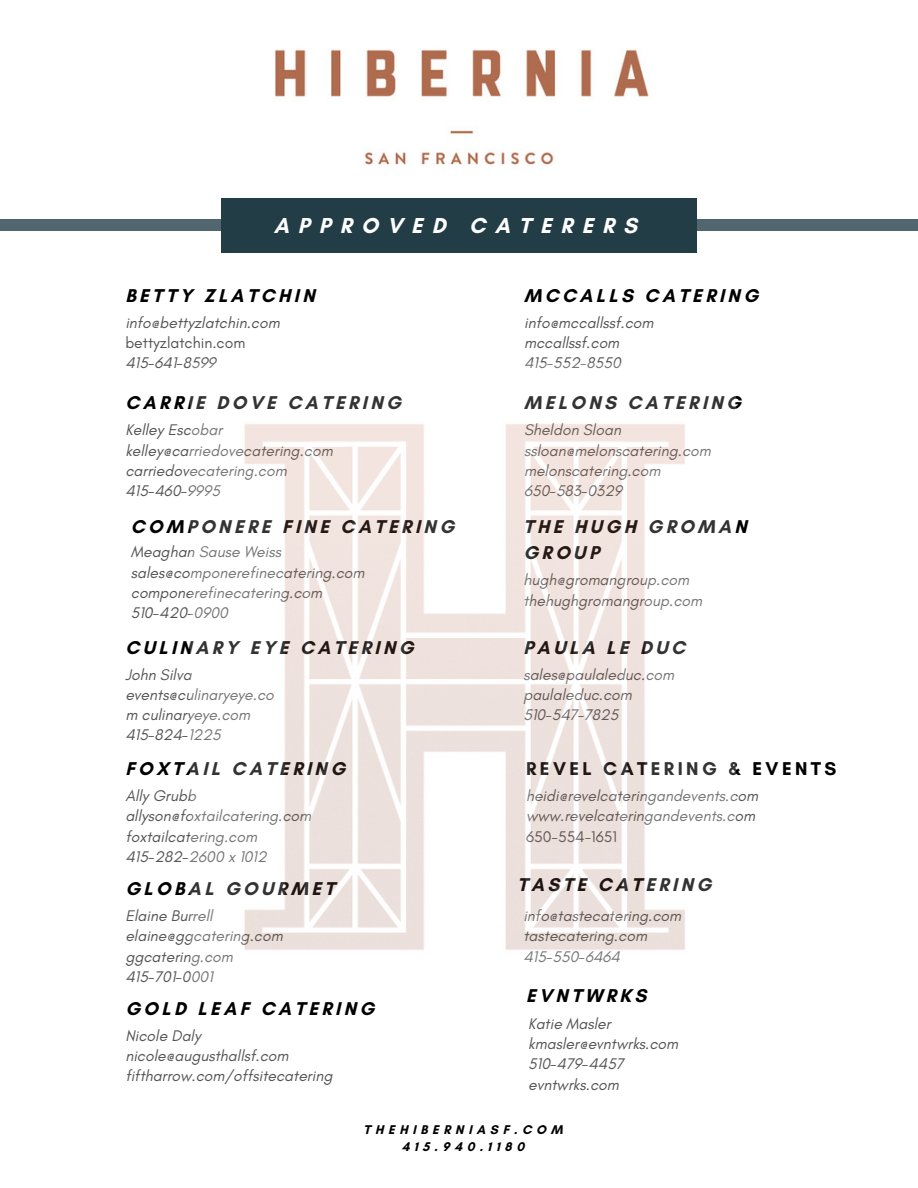
<style>
.page{position:relative;width:918px;height:1188px;background:#fff}
.page>*{position:absolute;margin:0;border:0;box-sizing:border-box;transform-origin:0 0}
.t1{font:700 22.05px "Glacial Indifference";letter-spacing:.41em;color:#fff}
.t2{font:700 18.9px/25.8px "Glacial Indifference";letter-spacing:.18em;color:#000}
.t3{font:italic 15.75px/20.2px "Glacial Indifference";color:#545454}
.t4{font:15.75px "Glacial Indifference";color:#545454}
.t5{font:700 12.9px/17.2px "Glacial Indifference";letter-spacing:.36em;color:#000;text-align:center}
.s1{font-style:normal}
</style>
<div class="page">
<div style="left:0;top:219px;width:918px;height:12px;background:#51666f"></div>
<div style="left:221px;top:191px;width:476px;height:69px;background:#223d46"></div>
<img style="left:229px;top:49px;width:460px;height:147px">
<img style="left:244px;top:424px;width:441px;height:526px">
<p class="t1" style="left:274px;top:212px;width:365px">APPROVED CATERERS</p>
<p class="t2" style="left:125px;top:283px;width:191px">BETTY ZLATCHIN</p>
<p class="t3" style="left:125px;top:312px;width:156px">info@bettyzlatchin.com</p>
<p class="t4" style="left:125px;top:333px;width:122px">bettyzlatchin.com</p>
<p class="t3" style="left:125px;top:353px;width:92px">415-641-8599</p>
<p class="t2" style="left:125px;top:390px;width:277px">CARRIE DOVE CATERING</p>
<p class="t3" style="left:125px;top:420px;width:209px">Kelley Escobar kelley@carriedovecatering.com carriedovecatering.com</p>
<p class="t3" style="left:125px;top:480px;width:96px">415-460-9995</p>
<p class="t2" style="left:131px;top:514px;width:325px">COMPONERE FINE CATERING</p>
<p class="t3" style="left:131px;top:542px;width:235px">Meaghan Sause Weiss sales@componerefinecatering.com componerefinecatering.com</p>
<p class="t3" style="left:131px;top:602px;width:99px">510-420-0900</p>
<p class="t2" style="left:524px;top:283px;width:236px">MCCALLS CATERING</p>
<p class="t3" style="left:524px;top:312px;width:131px">info@mccallssf.com mccallssf.com</p>
<p class="t3" style="left:524px;top:353px;width:98px">415-552-8550</p>
<p class="t2" style="left:524px;top:390px;width:219px">MELONS CATERING</p>
<p class="t3" style="left:524px;top:420px;width:188px">Sheldon Sloan ssloan@melonscatering.com melonscatering.com</p>
<p class="t3" style="left:524px;top:480px;width:100px">650-583-0329</p>
<p class="t2" style="left:523px;top:514px;width:225px">THE HUGH GROMAN<br>GROUP</p>
<p class="t3" style="left:523px;top:570px;width:167px">hugh@gromangroup.com</p>
<p class="t3" style="left:523px;top:590px;width:180px">thehughgromangroup.com</p>
<p class="t2" style="left:125px;top:634px;width:290px">CULINARY EYE CATERING</p>
<p class="t2" style="left:523px;top:634px;width:163px">PAULA LE DUC</p>
<p class="t3" style="left:125px;top:664px;width:150px">John Silva events@culinaryeye.co m culinaryeye.com</p>
<p class="t3" style="left:125px;top:725px;width:97px">415-824-1225</p>
<p class="t2" style="left:125px;top:756px;width:221px">FOXTAIL CATERING</p>
<p class="t3" style="left:125px;top:786px;width:187px">Ally Grubb allyson@foxtailcatering.com</p>
<p class="t3" style="left:125px;top:826px;width:133px">foxtailcatering.com</p>
<p class="t3" style="left:125px;top:846px;width:143px">415-282-2600 x 1012</p>
<p class="t2" style="left:125px;top:876px;width:211px">GLOBAL GOURMET</p>
<p class="t3" style="left:125px;top:905px;width:159px">Elaine Burrell elaine@ggcatering.com ggcatering.com</p>
<p class="t3" style="left:125px;top:966px;width:89px">415-701-0001</p>
<p class="t2" style="left:125px;top:995px;width:251px">GOLD LEAF CATERING</p>
<p class="t3" style="left:125px;top:1025px;width:77px">Nicole Daly</p>
<p class="t3" style="left:125px;top:1045px;width:209px">nicole@augusthallsf.com fiftharrow.com/offsitecatering</p>
<p class="t3" style="left:523px;top:664px;width:152px">sales@paulaleduc.com paulaleduc.com</p>
<p class="t3" style="left:523px;top:704px;width:97px">510-547-7825</p>
<p class="t2" style="left:526px;top:756px;width:312px">REVEL CATERING &amp; EVENTS</p>
<p class="t3" style="left:526px;top:786px;width:234px">heidi@revelcateringandevents.com www.revelcateringandevents.com</p>
<p class="t4" style="left:526px;top:827px;width:92px">650-554-1651</p>
<p class="t2" style="left:517px;top:872px;width:195px">TASTE CATERING</p>
<p class="t3" style="left:523px;top:905px;width:159px">info@tastecatering.com tastecatering.com</p>
<p class="t3" style="left:523px;top:946px;width:98px">415-550-6464</p>
<p class="t2" style="left:526px;top:983px;width:122px">EVNTWRKS</p>
<p class="t3" style="left:528px;top:1013px;width:152px">Katie Masler kmasler@evntwrks.com</p>
<p class="t3" style="left:528px;top:1054px;width:97px">510<span class="s1">-</span>479-4457</p>
<p class="t3" style="left:528px;top:1074px;width:92px">evntwrks.com</p>
<p class="t5" style="left:363px;top:1121px;width:201px">THEHIBERNIASF.COM<br>415.940.1180</p>
</div>
